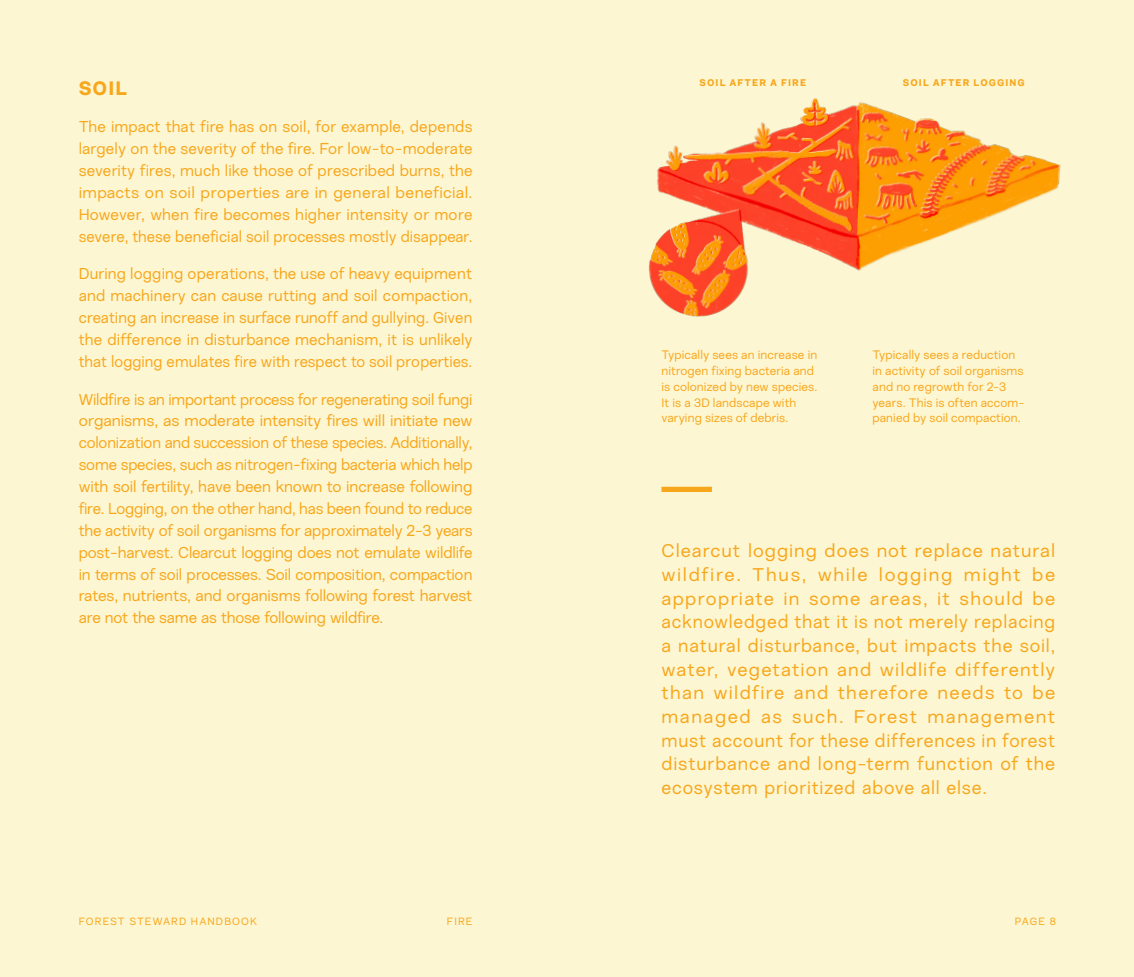
<style>
.page{position:relative;width:1134px;height:977px;background:#fff}
.page>*{position:absolute;margin:0;border:0;box-sizing:border-box;transform-origin:0 0}
.Body{font:800 19.25px "Nurom";color:#f7a71c}
.Deck{font:18.38px/23.6px "Nurom";letter-spacing:.045em;color:#f7a71c;text-align:justify}
.Body-2{font:15.75px/21.9px "Nurom";letter-spacing:.005em;color:#f7a71c;text-align:justify}
.t1{font:12.25px/15.8px "Nurom";letter-spacing:.01em;color:#f7a71c}
.t2{font:10.5px "Nurom";letter-spacing:.105em;color:#f7a71c}
.Illustration_Labels{font:800 9.62px "Nurom";letter-spacing:.115em;color:#f7a71c}
</style>
<div class="page">
<div style="left:0;top:0;width:567px;height:976px;background:#fdf6d2"></div>
<div style="left:567px;top:0;width:567px;height:976px;background:#fdf6d2"></div>
<div style="left:662px;top:486px;width:50px;height:6px;background:#f7a71c"></div>
<img style="left:649px;top:98px;width:412px;height:219px">
<p class="Body" style="left:79px;top:76px;width:50px">SOIL</p>
<p class="Body-2" style="left:79px;top:116px;width:395px">The impact that fire has on soil, for example, depends largely on the severity of the fire. For low-to-moderate severity fires, much like those of prescribed burns, the impacts on soil properties are in general beneficial.<br>However, when fire becomes higher intensity or more severe, these beneficial soil processes mostly disappear.</p>
<p class="Body-2" style="left:79px;top:263px;width:395px">During logging operations, the use of heavy equipment and machinery can cause rutting and soil compaction, creating an increase in surface runoff and gullying. Given the difference in disturbance mechanism, it is unlikely that logging emulates fire with respect to soil properties.</p>
<p class="Body-2" style="left:79px;top:388px;width:395px">Wildfire is an important process for regenerating soil fungi organisms, as moderate intensity fires will initiate new colonization and succession of these species. Additionally, some species, such as nitrogen-fixing bacteria which help with soil fertility, have been known to increase following fire. Logging, on the other hand, has been found to reduce the activity of soil organisms for approximately 2-3 years post-harvest. Clearcut logging does not emulate wildlife in terms of soil processes. Soil composition, compaction rates, nutrients, and organisms following forest harvest are not the same as those following wildfire.</p>
<p class="Illustration_Labels" style="left:700px;top:76px;width:108px">SOIL AFTER A FIRE</p>
<p class="Illustration_Labels" style="left:903px;top:76px;width:123px">SOIL AFTER LOGGING</p>
<p class="t1" style="left:662px;top:347px;width:157px">Typically sees an increase in nitrogen fixing bacteria and is colonized by new species.<br>It is a 3D landscape with varying sizes of debris.</p>
<p class="t1" style="left:873px;top:347px;width:153px">Typically sees a reduction in activity of soil organisms and no regrowth for 2-3 years. This is often accom&shy;panied by soil compaction.</p>
<p class="Deck" style="left:662px;top:539px;width:395px">Clearcut logging does not replace natural wildfire. Thus, while logging might be appropriate in some areas, it should be acknowledged that it is not merely replacing a natural disturbance, but impacts the soil, water, vegetation and wildlife differently than wildfire and therefore needs to be managed as such. Forest management must account for these differences in forest disturbance and long-term function of the ecosystem prioritized above all else.</p>
<p class="t2" style="left:79px;top:915px;width:180px">FOREST STEWARD HANDBOOK</p>
<p class="t2" style="left:447px;top:915px;width:27px">FIRE</p>
<p class="t2" style="left:1015px;top:915px;width:43px">PAGE 8</p>
</div>
